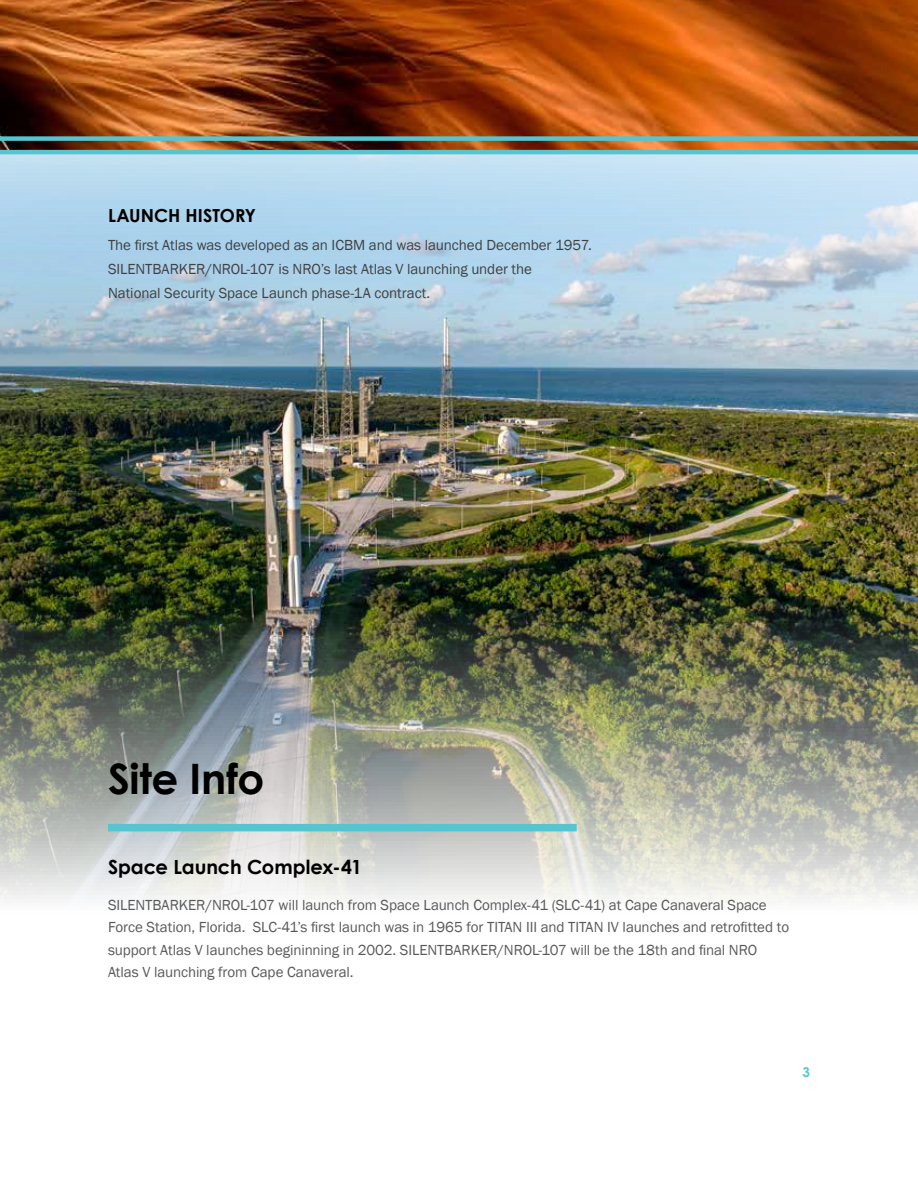
<style>
.page{position:relative;width:918px;height:1188px;background:#fff}
.page>*{position:absolute;margin:0;border:0;box-sizing:border-box;transform-origin:0 0}
.t1{font:700 42px "Century Gothic";letter-spacing:-.005em;color:#000}
.t2{font:700 19.5px "Century Gothic";letter-spacing:-.005em;color:#000}
.t3{font:700 18px "Century Gothic";letter-spacing:.005em;color:#000}
.t4{font:15px/22.5px "Franklin Gothic";letter-spacing:-.005em;color:#58595b}
.t5{font:15px/24px "Franklin Gothic";letter-spacing:-.005em;color:#414042}
.t6{font:700 13.5px "Century Gothic";color:#56c5d0}
</style>
<div class="page">
<img style="left:0;top:154px;width:918px;height:745px">
<img style="left:0;top:0;width:918px;height:150px">
<hr style="left:0;top:150px;width:918px;height:4px;background:#56c5d0">
<div style="left:0;top:136px;width:918px;height:5px;background:#56c5d0"></div>
<div style="left:108px;top:824px;width:469px;height:7px;background:#56c5d0"></div>
<p class="t3" style="left:108px;top:202px;width:150px">LAUNCH HISTORY</p>
<p class="t5" style="left:108px;top:233px;width:485px">The first Atlas was developed as an ICBM and was launched December 1957.<br>SILENTBARKER/NROL-107 is NRO’s last Atlas V launching under the<br>National Security Space Launch phase-1A contract.</p>
<h1 class="t1" style="left:108px;top:747px;width:158px">Site Info</h1>
<h2 class="t2" style="left:108px;top:852px;width:255px">Space Launch Complex-41</h2>
<p class="t4" style="left:108px;top:894px;width:683px">SILENTBARKER/NROL-107 will launch from Space Launch Complex-41 (SLC-41) at Cape Canaveral Space Force Station, Florida. SLC-41’s first launch was in 1965 for TITAN III and TITAN IV launches and retrofitted to support Atlas V launches begininning in 2002. SILENTBARKER/NROL-107 will be the 18th and final NRO Atlas V launching from Cape Canaveral.</p>
<p class="t6" style="left:802px;top:1061px;width:9px">3</p>
</div>
